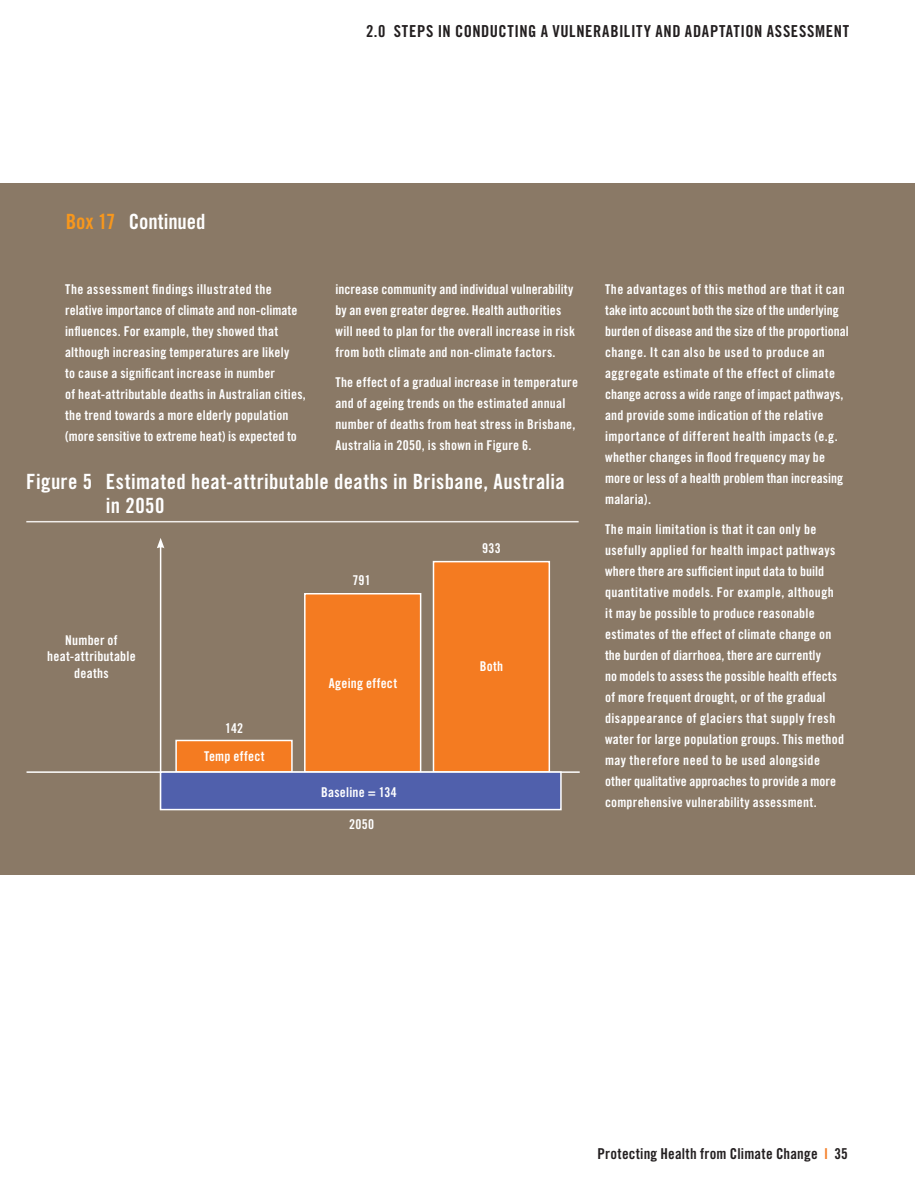
<style>
.page{position:relative;width:915px;height:1185px;background:#fff}
.page>*{position:absolute;margin:0;border:0;box-sizing:border-box;transform-origin:0 0}
.t1{font:21px/24px "Trade Gothic LT Std Bd Cn 20";letter-spacing:.015em;color:#fff}
.t2{font:21px "Trade Gothic LT Std Bd Cn 20";letter-spacing:-.005em;color:#fff}
.t3{font:16.5px "Trade Gothic LT Std Bd Cn 20";letter-spacing:.04em;color:#231f20}
.t4{font:15px "Trade Gothic LT Std Bd Cn 20";letter-spacing:.015em;color:#231f20}
.t5{font:13.5px/21px "Trade Gothic LT Std Bd Cn 20";letter-spacing:.015em;color:#fff}
.s1{color:#f7971d}
.s2{color:#f47b21}
</style>
<div class="page">
<div style="left:0;top:184px;width:914px;height:690px;background:#8a7966"></div>
<div style="left:432px;top:561px;width:118px;height:212px;background:#f47b21;border:2px solid #fff"></div>
<div style="left:304px;top:593px;width:117px;height:180px;background:#f47b21;border:2px solid #fff"></div>
<div style="left:175px;top:739px;width:118px;height:34px;background:#f47b21;border:2px solid #fff"></div>
<hr style="left:27px;top:771px;width:552px;height:2px;background:#fff">
<hr style="left:160px;top:546px;width:1px;height:264px;background:#fff">
<svg style="left:157px;top:538px;width:7px;height:10px"></svg>
<hr style="left:26px;top:521px;width:552px;height:1px;background:#f1eeeb">
<div style="left:160px;top:771px;width:401px;height:39px;background:#5060ac;border:2px solid #fff"></div>
<h1 class="t2" style="left:66px;top:209px;width:141px"><span class="s1">Box 17</span> Continued</h1>
<p class="t3" style="left:366px;top:21px;width:463px">2.0 STE PS IN CONDUCTING A VULNE RABILITY AND ADAPTATION ASSESSMENT</p>
<p class="t5" style="left:65px;top:278px;width:242px">The assessment findings illustrated the relative importance of climate and non-climate influences. For example, they showed that although increasing temperatures are likely<br>to cause a significant increase in number<br>of heat-attributable deaths in Australian cities, the trend towards a more elderly population (more sensitive to extreme heat) is expected to</p>
<p class="t5" style="left:335px;top:278px;width:241px">increase community and individual vulnerability by an even greater degree. Health authorities will need to plan for the overall increase in risk from both climate and non-climate factors.</p>
<p class="t5" style="left:335px;top:371px;width:244px">The effect of a gradual increase in temperature and of ageing trends on the estimated annual number of deaths from heat stress in Brisbane, Australia in 2050, is shown in Figure 6.</p>
<h1 class="t1" style="left:106px;top:469px;width:460px;text-indent:-80px">Figure 5 Estimated heat-attributable deaths in Brisbane, Australia in 2050</h1>
<p class="t5" style="left:47px;top:631px;width:90px;line-height:16.5px;text-align:center">Number of heat-attributable deaths</p>
<p class="t5" style="left:204px;top:713px;width:62px;line-height:28.5px;text-align:center">142<br>Temp effect</p>
<p class="t5" style="left:352px;top:569px;width:20px">791</p>
<p class="t5" style="left:329px;top:672px;width:70px">Ageing effect</p>
<p class="t5" style="left:321px;top:781px;width:77px">Baseline = 134</p>
<p class="t5" style="left:349px;top:813px;width:27px">2050</p>
<p class="t5" style="left:482px;top:537px;width:20px">933</p>
<p class="t5" style="left:480px;top:656px;width:25px">Both</p>
<p class="t5" style="left:605px;top:278px;width:245px">The advantages of this method are that it can take into account both the size of the underlying burden of disease and the size of the proportional change. It can also be used to produce an aggregate estimate of the effect of climate change across a wide range of impact pathways, and provide some indication of the relative importance of different health impacts (e.g. whether changes in flood frequency may be more or less of a health problem than increasing malaria).</p>
<p class="t5" style="left:605px;top:518px;width:240px">The main limitation is that it can only be usefully applied for health impact pathways where there are sufficient input data to build quantitative models. For example, although it may be possible to produce reasonable estimates of the effect of climate change on the burden of diarrhoea, there are currently<br>no models to assess the possible health effects of more frequent drought, or of the gradual disappearance of glaciers that supply fresh water for large population groups. This method may therefore need to be used alongside other qualitative approaches to provide a more comprehensive vulnerability assessment.</p>
<p class="t4" style="left:597px;top:1144px;width:252px">Protecting Health from Climate Change <span class="s2">l</span> 35</p>
</div>
